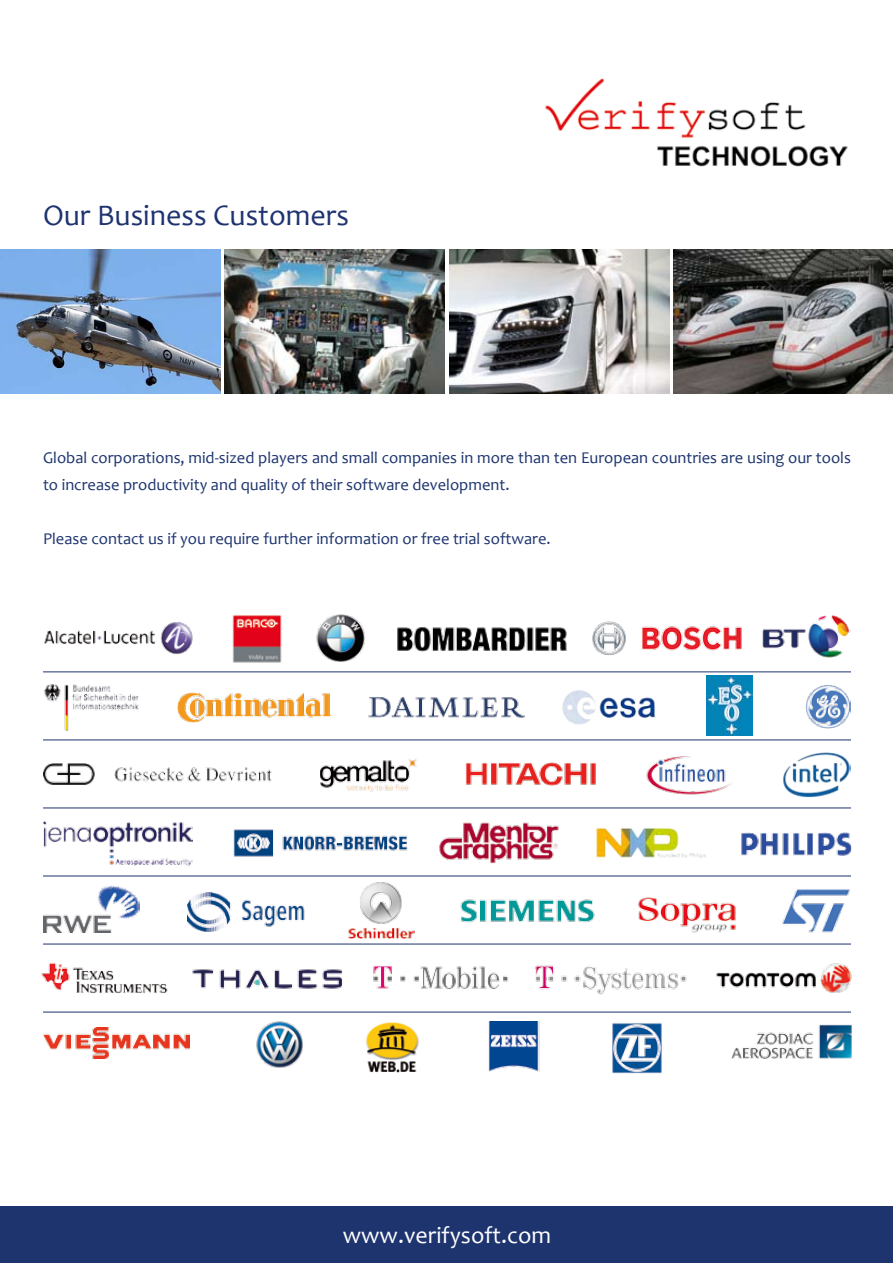
<style>
.page{position:relative;width:893px;height:1263px;background:#fff}
.page>*{position:absolute;margin:0;border:0;box-sizing:border-box;transform-origin:0 0}
.t1{font:30px "Candara";color:#1f3371}
.t2{font:24px "Candara";color:#fff}
.t3{font:16.5px/27px "Candara";color:#1d346f}
</style>
<div class="page">
<div style="left:0;top:1206px;width:893px;height:57px;background:#1d346f"></div>
<img style="left:225px;top:249px;width:220px;height:145px">
<img style="left:0;top:249px;width:221px;height:145px">
<img style="left:449px;top:249px;width:220px;height:145px">
<img style="left:673px;top:249px;width:220px;height:145px">
<img style="left:545px;top:78px;width:303px;height:88px">
<img style="left:44px;top:622px;width:149px;height:32px">
<img style="left:232px;top:615px;width:50px;height:48px">
<img style="left:397px;top:627px;width:170px;height:25px">
<img style="left:592px;top:621px;width:150px;height:34px">
<img style="left:762px;top:615px;width:89px;height:43px">
<img style="left:43px;top:684px;width:96px;height:47px">
<img style="left:178px;top:693px;width:154px;height:30px">
<img style="left:368px;top:697px;width:157px;height:21px">
<img style="left:562px;top:690px;width:94px;height:35px">
<img style="left:706px;top:676px;width:46px;height:60px">
<img style="left:320px;top:758px;width:97px;height:33px">
<img style="left:806px;top:685px;width:45px;height:44px">
<img style="left:43px;top:763px;width:228px;height:22px">
<img style="left:646px;top:756px;width:85px;height:39px">
<img style="left:783px;top:752px;width:67px;height:45px">
<img style="left:43px;top:821px;width:149px;height:44px">
<img style="left:233px;top:829px;width:175px;height:28px">
<img style="left:439px;top:822px;width:120px;height:42px">
<img style="left:596px;top:827px;width:110px;height:31px">
<img style="left:741px;top:832px;width:110px;height:24px">
<img style="left:43px;top:886px;width:97px;height:47px">
<img style="left:187px;top:892px;width:118px;height:39px">
<img style="left:460px;top:899px;width:135px;height:24px">
<img style="left:638px;top:897px;width:98px;height:36px">
<img style="left:782px;top:889px;width:69px;height:44px">
<img style="left:41px;top:963px;width:127px;height:30px">
<img style="left:192px;top:969px;width:150px;height:20px">
<img style="left:373px;top:966px;width:136px;height:23px">
<img style="left:535px;top:965px;width:152px;height:30px">
<img style="left:256px;top:1021px;width:47px;height:47px">
<img style="left:366px;top:1022px;width:53px;height:50px">
<img style="left:612px;top:1023px;width:50px;height:51px">
<img style="left:731px;top:1024px;width:121px;height:35px">
<hr style="left:43px;top:739px;width:808px;height:1px;background:#1d346f">
<hr style="left:43px;top:807px;width:808px;height:1px;background:#1d346f">
<hr style="left:43px;top:876px;width:808px;height:1px;background:#1d346f">
<hr style="left:43px;top:944px;width:808px;height:1px;background:#1d346f">
<hr style="left:43px;top:1012px;width:808px;height:1px;background:#1d346f">
<hr style="left:43px;top:671px;width:808px;height:1px;background:#1d346f">
<img style="left:316px;top:614px;width:49px;height:48px">
<img style="left:465px;top:762px;width:131px;height:24px">
<img style="left:716px;top:963px;width:136px;height:30px">
<img style="left:43px;top:1027px;width:147px;height:31px">
<img style="left:348px;top:882px;width:66px;height:56px">
<img style="left:488px;top:1022px;width:51px;height:50px">
<h1 class="t1" style="left:43px;top:197px;width:307px">Our Business Customers</h1>
<p class="t3" style="left:43px;top:444px;width:809px">Global corporations, mid-sized players and small companies in more than ten European countries are using our tools to increase productivity and quality of their software development.</p>
<p class="t3" style="left:43px;top:525px;width:509px">Please contact us if you require further information or free trial software.</p>
<h2 class="t2" style="left:343px;top:1220px;width:210px">www.verifysoft.com</h2>
</div>
